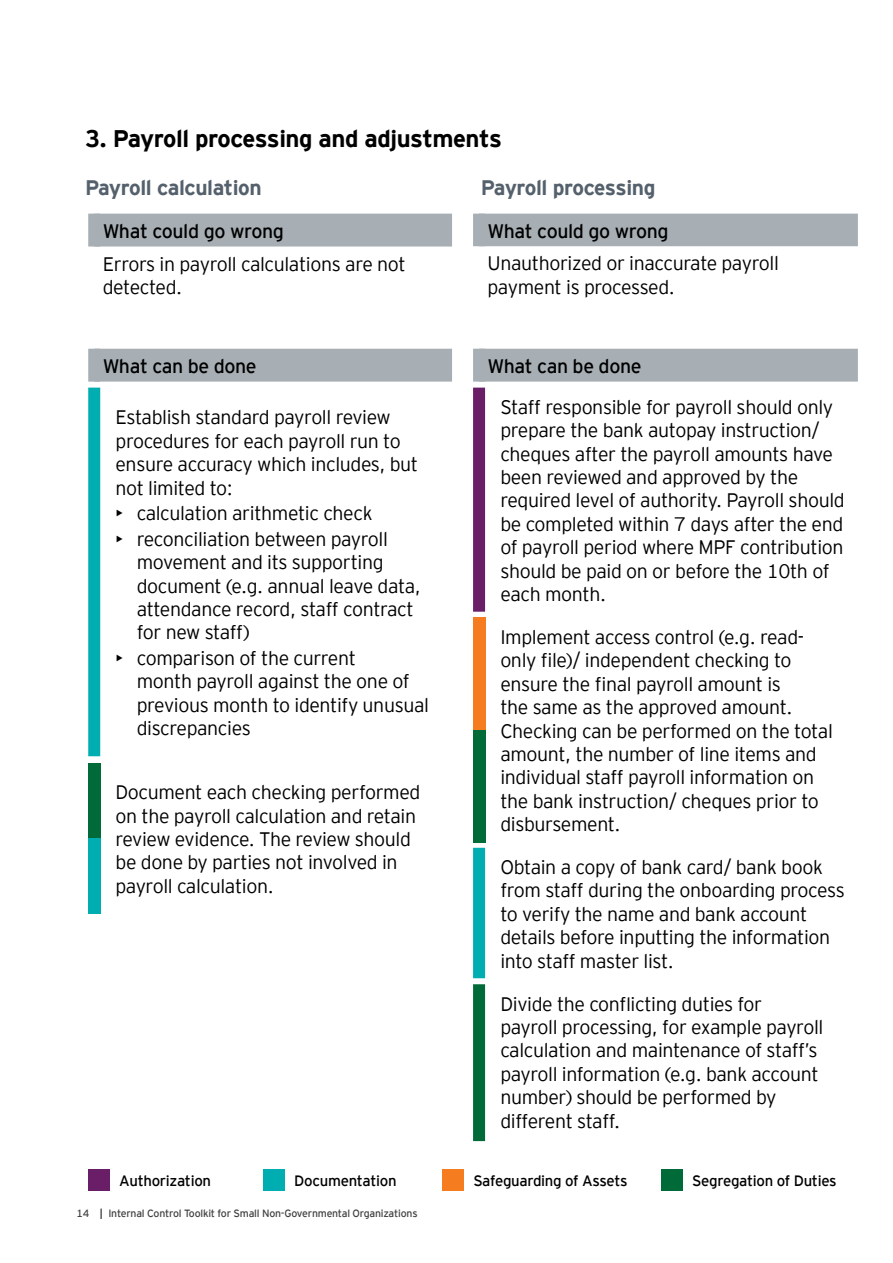
<style>
.page{position:relative;width:893px;height:1263px;background:#fff}
.page>*{position:absolute;margin:0;border:0;box-sizing:border-box;transform-origin:0 0}
.t1{font:700 24px "EY Interstate";letter-spacing:-.02em;color:#000}
.t2{font:700 21px "EY Interstate";letter-spacing:-.02em;color:#54606b}
.t3{font:300 19.5px/23.4px "EY Interstate";letter-spacing:-.02em;color:#000}
.t4{font:19.5px "EY Interstate";letter-spacing:-.02em;color:#000}
.t5{font:15px "EY Interstate";letter-spacing:-.02em;color:#000}
.t6{font:10.5px "EY Interstate";letter-spacing:-.02em;color:#414042}
.s1{font-weight:700}
</style>
<div class="page">
<svg style="left:94px;top:214px;width:358px;height:168px"></svg>
<div style="left:88px;top:349px;width:12px;height:33px;background:#a7afb5"></div>
<div style="left:88px;top:214px;width:12px;height:33px;background:#a7afb5"></div>
<div style="left:88px;top:388px;width:12px;height:368px;background:#00aeb1"></div>
<svg style="left:479px;top:214px;width:379px;height:168px"></svg>
<div style="left:473px;top:349px;width:12px;height:33px;background:#a7afb5"></div>
<div style="left:473px;top:214px;width:12px;height:32px;background:#a7afb5"></div>
<div style="left:473px;top:984px;width:12px;height:157px;background:#006b39"></div>
<div style="left:473px;top:388px;width:12px;height:224px;background:#6a1e67"></div>
<div style="left:473px;top:848px;width:12px;height:130px;background:#00aeb1"></div>
<div style="left:88px;top:763px;width:12px;height:76px;background:#006b39"></div>
<div style="left:88px;top:838px;width:12px;height:76px;background:#00aeb1"></div>
<div style="left:473px;top:618px;width:12px;height:112px;background:#f57d20"></div>
<div style="left:473px;top:730px;width:12px;height:112px;background:#006b39"></div>
<div style="left:88px;top:1169px;width:21px;height:22px;background:#6a1e67"></div>
<div style="left:263px;top:1169px;width:22px;height:22px;background:#00aeb1"></div>
<div style="left:442px;top:1169px;width:22px;height:22px;background:#f57d20"></div>
<div style="left:661px;top:1169px;width:22px;height:22px;background:#006b39"></div>
<p class="t1" style="left:85px;top:121px;width:418px">3. Payroll processing and adjustments</p>
<p class="t2" style="left:85px;top:173px;width:178px">Payroll calculation</p>
<p class="t2" style="left:481px;top:173px;width:176px">Payroll processing</p>
<p class="t4" style="left:103px;top:217px;width:183px">What could go wrong</p>
<p class="t3" style="left:103px;top:251px;width:304px">Errors in payroll calculations are not detected.</p>
<p class="t4" style="left:103px;top:352px;width:156px">What can be done</p>
<p class="t3" style="left:115px;top:405px;width:304px">Establish standard payroll review procedures for each payroll run to ensure accuracy which includes, but not limited to:</p>
<p class="t3" style="left:115px;top:500px;width:258px">• calculation arithmetic check</p>
<p class="t3" style="left:137px;top:526px;width:286px;text-indent:-21px">• reconciliation between payroll movement and its supporting document (e.g. annual leave data, attendance record, staff contract for new staff)</p>
<p class="t3" style="left:137px;top:645px;width:294px;text-indent:-21px">• comparison of the current<br>month payroll against the one of previous month to identify unusual discrepancies</p>
<p class="t3" style="left:115px;top:779px;width:306px">Document each checking performed on the payroll calculation and retain review evidence. The review should be done by parties not involved in payroll calculation.</p>
<p class="t4" style="left:488px;top:217px;width:183px">What could go wrong</p>
<p class="t3" style="left:488px;top:251px;width:293px">Unauthorized or inaccurate payroll payment is processed.</p>
<p class="t4" style="left:488px;top:352px;width:156px">What can be done</p>
<p class="t3" style="left:500px;top:394px;width:346px">Staff responsible for payroll should only prepare the bank autopay instruction/ cheques after the payroll amounts have been reviewed and approved by the required level of authority. Payroll should be completed within 7 days after the end of payroll period where MPF contribution should be paid on or before the 10th of each month.</p>
<p class="t3" style="left:500px;top:624px;width:334px">Implement access control (e.g. read&shy;only file)/ independent checking to ensure the final payroll amount is<br>the same as the approved amount.<br>Checking can be performed on the total amount, the number of line items and individual staff payroll information on the bank instruction/ cheques prior to disbursement.</p>
<p class="t3" style="left:500px;top:854px;width:346px">Obtain a copy of bank card/ bank book from staff during the onboarding process to verify the name and bank account details before inputting the information into staff master list.</p>
<p class="t3" style="left:500px;top:991px;width:325px">Divide the conflicting duties for payroll processing, for example payroll calculation and maintenance of staff’s payroll information (e.g. bank account number) should be performed by different staff.</p>
<p class="t5" style="left:119px;top:1170px;width:94px">Authorization</p>
<p class="t5" style="left:294px;top:1170px;width:104px">Documentation</p>
<p class="t5" style="left:473px;top:1170px;width:156px">Safeguarding of Assets</p>
<p class="t5" style="left:692px;top:1170px;width:146px">Segregation of Duties</p>
<p class="t6" style="left:77px;top:1205px;width:343px">14 <span class="s1">|</span> Internal Control Toolkit for Small Non-Governmental Organizations</p>
</div>
